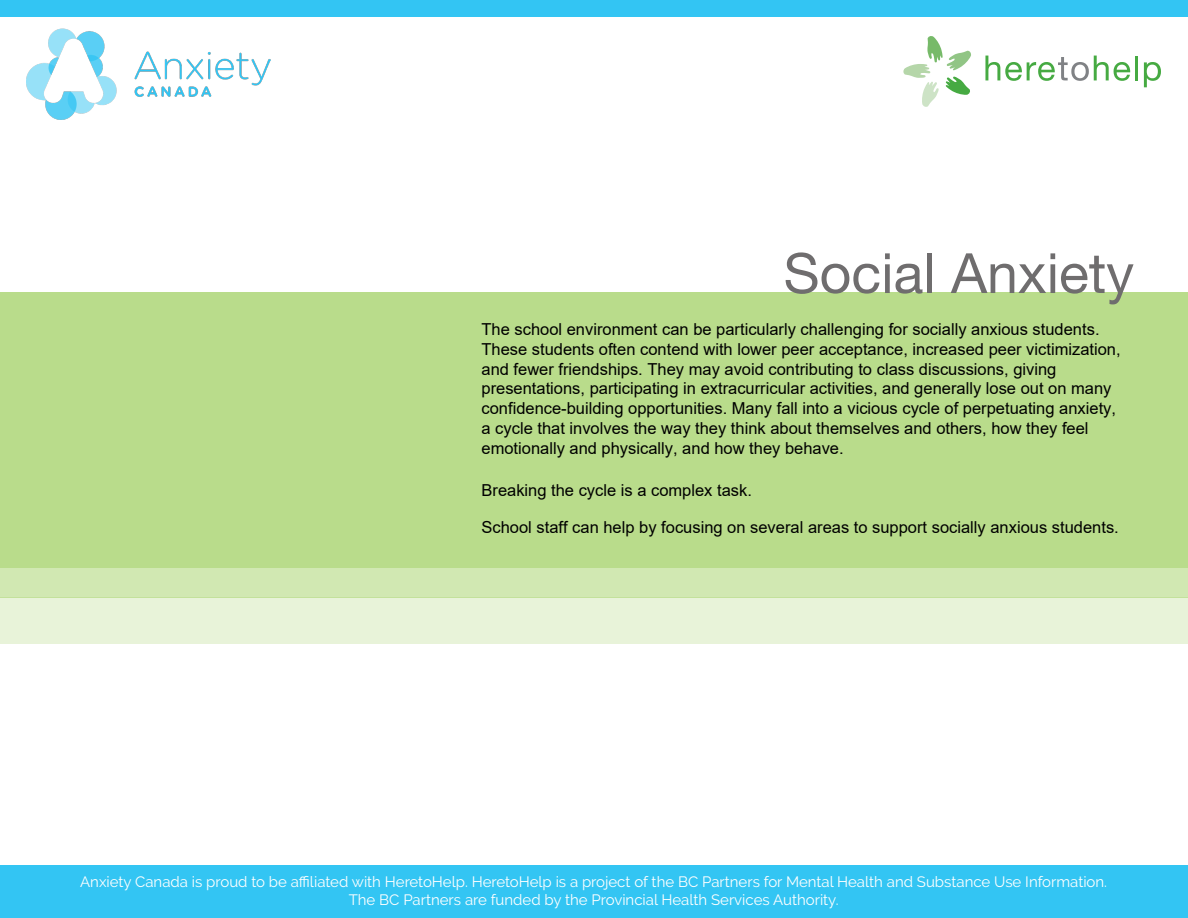
<style>
.page{position:relative;width:1188px;height:918px;background:#fff}
.page>*{position:absolute;margin:0;border:0;box-sizing:border-box;transform-origin:0 0}
.t1{font:55.5px "Helvetica Neue";color:#6f6d6e}
.t2{font:16.5px/19.8px "Arial";color:#000}
.FOOTER_TEXT{font:15px "Raleway";color:#fff}
</style>
<div class="page">
<div style="left:0;top:865px;width:1188px;height:53px;background:#33c5f3"></div>
<div style="left:0;top:0;width:1188px;height:17px;background:#33c5f3"></div>
<img style="left:26px;top:29px;width:244px;height:91px">
<svg style="left:903px;top:36px;width:68px;height:71px"></svg>
<svg style="left:985px;top:56px;width:145px;height:25px"></svg>
<hr style="left:1135px;top:56px;width:3px;height:24px;background:#46aa42">
<svg style="left:1144px;top:62px;width:17px;height:25px"></svg>
<div style="left:0;top:293px;width:1188px;height:275px;background:#b9dc8b"></div>
<div style="left:0;top:568px;width:1188px;height:30px;background:#d1e8b2"></div>
<div style="left:0;top:598px;width:1188px;height:46px;background:#e8f3d9"></div>
<p class="t1" style="left:784px;top:226px;width:352px">Social Anxiety</p>
<p class="t2" style="left:482px;top:319px;width:641px">The school environment can be particularly challenging for socially anxious students.<br>These students often contend with lower peer acceptance, increased peer victimization, and fewer friendships. They may avoid contributing to class discussions, giving presentations, participating in extracurricular activities, and generally lose out on many confidence-building opportunities. Many fall into a vicious cycle of perpetuating anxiety, a cycle that involves the way they think about themselves and others, how they feel emotionally and physically, and how they behave.</p>
<p class="t2" style="left:482px;top:480px;width:272px">Breaking the cycle is a complex task.</p>
<p class="t2" style="left:482px;top:517px;width:639px">School staff can help by focusing on several areas to support socially anxious students.</p>
<p class="FOOTER_TEXT" style="left:80px;top:873px;width:1029px">Anxiety Canada is proud to be affiliated with HeretoHelp. HeretoHelp is a project of the BC Partners for Mental Health and Substance Use Information.</p>
<p class="FOOTER_TEXT" style="left:349px;top:891px;width:491px">The BC Partners are funded by the Provincial Health Services Authority.</p>
</div>
